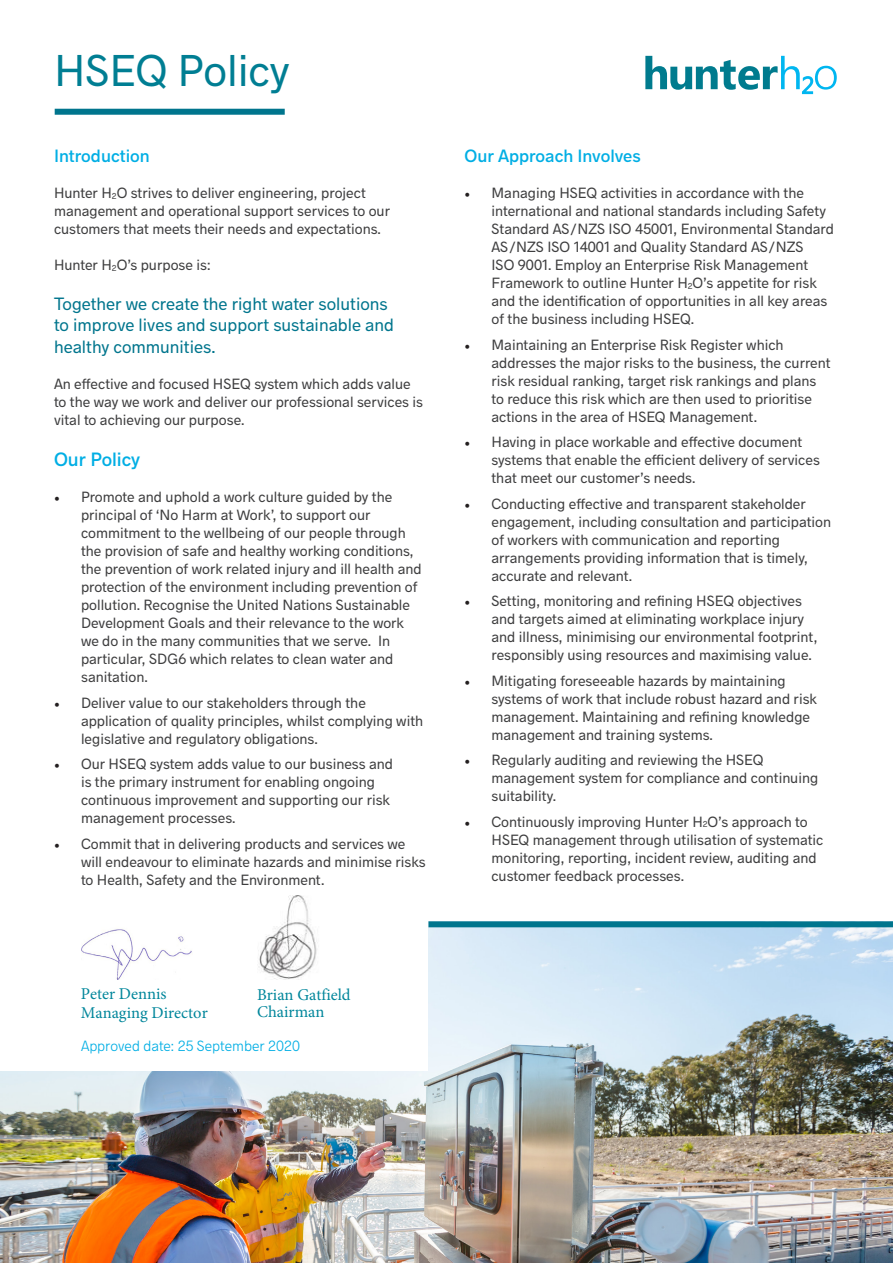
<style>
.page{position:relative;width:893px;height:1263px;background:#fff}
.page>*{position:absolute;margin:0;border:0;box-sizing:border-box;transform-origin:0 0}
.Page_Header_-_Blue{font:45px "Hanken Sans";color:#007e93}
.t1{font:500 19.5px "Hanken Sans";color:#00aee4}
.t2{font:18px/21.6px "Hanken Sans";color:#00758d}
.t3{font:500 18px "Hanken Sans";color:#00aee4}
.Page_Body_Text_-_Bla{font:16.5px/16.8px "Minion Pro";color:#00869b}
.t4{font:15px/18px "Hanken Sans";color:#3e3e3f}
.t5{font:300 15px "Hanken Sans";color:#00aee4}
.s1{font-size:8.7px}
.s2{font-family:"Minion Pro";color:#231f20}
</style>
<div class="page">
<img style="left:0;top:1071px;width:428px;height:192px">
<svg style="left:645px;top:56px;width:192px;height:38px"></svg>
<div style="left:55px;top:109px;width:230px;height:6px;background:#00758d"></div>
<img style="left:81px;top:929px;width:111px;height:50px">
<img style="left:258px;top:896px;width:59px;height:83px">
<img style="left:428px;top:927px;width:465px;height:336px">
<div style="left:428px;top:921px;width:465px;height:6px;background:#00758d"></div>
<p class="Page_Header_-_Blue" style="left:54px;top:36px;width:237px">HSEQ Policy</p>
<p class="t3" style="left:54px;top:142px;width:97px">Introduction</p>
<p class="t4" style="left:54px;top:183px;width:338px">Hunter H<span class="s1">2</span>O strives to deliver engineering, project management and operational support services to our customers that meets their needs and expectations.</p>
<p class="t4" style="left:54px;top:255px;width:158px">Hunter H<span class="s1">2</span>O’s purpose is:</p>
<p class="t2" style="left:54px;top:291px;width:341px">Together we create the right water solutions to improve lives and support sustainable and healthy communities.</p>
<p class="t4" style="left:54px;top:374px;width:371px">An effective and focused HSEQ system which adds value to the way we work and deliver our professional services is vital to achieving our purpose.</p>
<p class="t1" style="left:54px;top:445px;width:88px">Our Policy</p>
<p class="t4" style="left:81px;top:487px;width:342px;text-indent:-27px"><span class="s2">•</span> Promote and uphold a work culture guided by the principal of ‘No Harm at Work’, to support our commitment to the wellbeing of our people through the provision of safe and healthy working conditions, the prevention of work related injury and ill health and protection of the environment including prevention of pollution. Recognise the United Nations Sustainable Development Goals and their relevance to the work we do in the many communities that we serve. In particular, SDG6 which relates to clean water and sanitation.</p>
<p class="t4" style="left:81px;top:693px;width:344px;text-indent:-27px"><span class="s2">•</span> Deliver value to our stakeholders through the application of quality principles, whilst complying with legislative and regulatory obligations.</p>
<p class="t4" style="left:81px;top:754px;width:314px;text-indent:-27px"><span class="s2">•</span> Our HSEQ system adds value to our business and is the primary instrument for enabling ongoing continuous improvement and supporting our risk management processes.</p>
<p class="t4" style="left:81px;top:834px;width:346px;text-indent:-27px"><span class="s2">•</span> Commit that in delivering products and services we will endeavour to eliminate hazards and minimise risks to Health, Safety and the Environment.</p>
<p class="t3" style="left:464px;top:142px;width:178px">Our Approach Involves</p>
<p class="t4" style="left:491px;top:183px;width:344px;text-indent:-27px"><span class="s2">•</span> Managing HSEQ activities in accordance with the international and national standards including Safety Standard AS/NZS ISO 45001, Environmental Standard AS/NZS ISO 14001 and Quality Standard AS/NZS<br>ISO 9001. Employ an Enterprise Risk Management Framework to outline Hunter H<span class="s1">2</span>O’s appetite for risk and the identification of opportunities in all key areas of the business including HSEQ.</p>
<p class="t4" style="left:491px;top:334px;width:340px;text-indent:-27px"><span class="s2">•</span> Maintaining an Enterprise Risk Register which addresses the major risks to the business, the current risk residual ranking, target risk rankings and plans to reduce this risk which are then used to prioritise actions in the area of HSEQ Management.</p>
<p class="t4" style="left:491px;top:432px;width:330px;text-indent:-27px"><span class="s2">•</span> Having in place workable and effective document systems that enable the efficient delivery of services that meet our customer’s needs.</p>
<p class="t4" style="left:491px;top:493px;width:341px;text-indent:-27px"><span class="s2">•</span> Conducting effective and transparent stakeholder engagement, including consultation and participation of workers with communication and reporting arrangements providing information that is timely, accurate and relevant.</p>
<p class="t4" style="left:491px;top:591px;width:328px;text-indent:-27px"><span class="s2">•</span> Setting, monitoring and refining HSEQ objectives and targets aimed at eliminating workplace injury and illness, minimising our environmental footprint, responsibly using resources and maximising value.</p>
<p class="t4" style="left:491px;top:670px;width:327px;text-indent:-27px"><span class="s2">•</span> Mitigating foreseeable hazards by maintaining systems of work that include robust hazard and risk management. Maintaining and refining knowledge management and training systems.</p>
<p class="t4" style="left:491px;top:750px;width:328px;text-indent:-27px"><span class="s2">•</span> Regularly auditing and reviewing the HSEQ management system for compliance and continuing suitability.</p>
<p class="t4" style="left:491px;top:811px;width:333px;text-indent:-27px"><span class="s2">•</span> Continuously improving Hunter H<span class="s1">2</span>O’s approach to HSEQ management through utilisation of systematic monitoring, reporting, incident review, auditing and customer feedback processes.</p>
<p class="Page_Body_Text_-_Bla" style="left:257px;top:986px;width:95px">Brian Gatfield<br>Chairman</p>
<p class="Page_Body_Text_-_Bla" style="left:81px;top:985px;width:129px;line-height:18.3px">Peter Dennis<br>Managing Director</p>
<p class="t5" style="left:81px;top:1035px;width:220px">Approved date: 25 September 2020</p>
</div>
